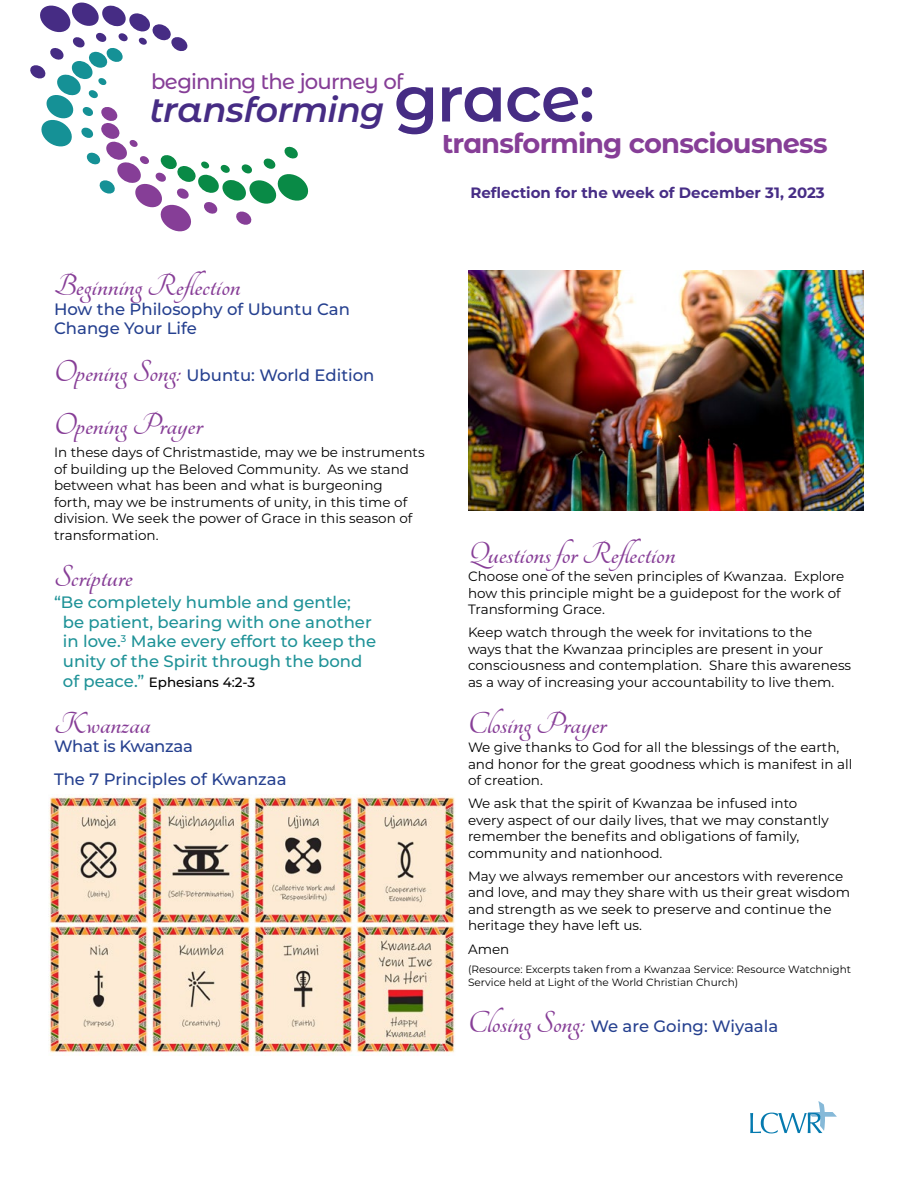
<style>
.page{position:relative;width:918px;height:1188px;background:#fff}
.page>*{position:absolute;margin:0;border:0;box-sizing:border-box;transform-origin:0 0}
.t1{font:italic 600 34.8px "Montserrat Alternates";letter-spacing:-.01em;color:#462c84}
.t2{font:700 33px "Tangerine";color:#873e97}
.t3{font:700 27.45px "Montserrat Alternates";letter-spacing:-.03em;color:#863e97}
.t4{font:500 21.15px "Montserrat Alternates";letter-spacing:-.045em;color:#863e97}
.t5{font:500 16.5px/19.8px "Montserrat";color:#25408f}
.t6{font:500 16.5px/19.8px "Montserrat";color:#1e9297}
.t7{font:700 15px "Montserrat";color:#472d86}
.t8{font:13.5px/16.5px "Montserrat";color:#000}
.t9{font:500 13.5px "Montserrat";color:#000}
.t10{font:10.5px/12.6px "Montserrat";color:#000}
.s1{font-style:normal;font-size:63.9px}
.s2{font-family:"Tangerine";font-weight:700;font-size:33px;color:#873e97}
.s3{font-size:16.5px;color:#1e9297}
</style>
<div class="page">
<svg style="left:30px;top:2px;width:279px;height:230px"></svg>
<svg style="left:750px;top:1101px;width:87px;height:32px"></svg>
<img style="left:49px;top:795px;width:406px;height:261px">
<img style="left:468px;top:270px;width:396px;height:241px">
<h3 class="t4" style="left:151px;top:67px;width:254px">beginning the journey of</h3>
<h1 class="t1" style="left:150px;top:84px;width:446px">transforming <span class="s1">grace:</span></h1>
<h3 class="t3" style="left:442px;top:123px;width:387px">transforming consciousness</h3>
<h2 class="t2" style="left:54px;top:270px;width:188px">Beginning Reflection</h2>
<p class="t5" style="left:54px;top:298px;width:297px">How the Philosophy of Ubuntu Can<br>Change Your Life</p>
<p class="t5" style="left:54px;top:364px;width:322px"><span class="s2">Opening Song:</span> Ubuntu: World Edition</p>
<h2 class="t2" style="left:54px;top:409px;width:150px">Opening Prayer</h2>
<p class="t8" style="left:54px;top:444px;width:372px">In these days of Christmastide, may we be instruments of building up the Beloved Community. As we stand between what has been and what is burgeoning<br>forth, may we be instruments of unity, in this time of division. We seek the power of Grace in this season of transformation.</p>
<h2 class="t2" style="left:54px;top:561px;width:80px">Scripture</h2>
<p class="t6" style="left:63px;top:591px;width:315px;text-indent:-9px">“Be completely humble and gentle; be patient, bearing with one another in love.<sup>3</sup> Make every effort to keep the unity of the Spirit through the bond</p>
<p class="t9" style="left:63px;top:673px;width:194px"><span class="s3">of peace.”</span> Ephesians 4:2-3</p>
<h2 class="t2" style="left:54px;top:708px;width:98px">Kwanzaa</h2>
<p class="t5" style="left:54px;top:729px;width:234px;line-height:33.3px">What is Kwanzaa<br>The 7 Principles of Kwanzaa</p>
<p class="t7" style="left:470px;top:182px;width:356px">Reflection for the week of December 31, 2023</p>
<h2 class="t2" style="left:468px;top:537px;width:209px">Questions for Reflection</h2>
<p class="t8" style="left:468px;top:568px;width:378px">Choose one of the seven principles of Kwanzaa. Explore how this principle might be a guidepost for the work of<br>Transforming Grace.</p>
<p class="t8" style="left:468px;top:624px;width:385px">Keep watch through the week for invitations to the<br>ways that the Kwanzaa principles are present in your consciousness and contemplation. Share this awareness as a way of increasing your accountability to live them.</p>
<h2 class="t2" style="left:468px;top:708px;width:140px">Closing Prayer</h2>
<p class="t8" style="left:468px;top:738px;width:386px">We give thanks to God for all the blessings of the earth, and honor for the great goodness which is manifest in all of creation.</p>
<p class="t8" style="left:468px;top:795px;width:362px">We ask that the spirit of Kwanzaa be infused into every aspect of our daily lives, that we may constantly remember the benefits and obligations of family, community and nationhood.</p>
<p class="t8" style="left:468px;top:867px;width:384px">May we always remember our ancestors with reverence and love, and may they share with us their great wisdom and strength as we seek to preserve and continue the heritage they have left us.</p>
<p class="t8" style="left:468px;top:940px;width:43px">Amen</p>
<p class="t10" style="left:468px;top:963px;width:385px">(Resource: Excerpts taken from a Kwanzaa Service: Resource Watchnight<br>Service held at Light of the World Christian Church)</p>
<p class="t5" style="left:468px;top:1016px;width:312px"><span class="s2">Closing Song:</span> We are Going: Wiyaala</p>
</div>
